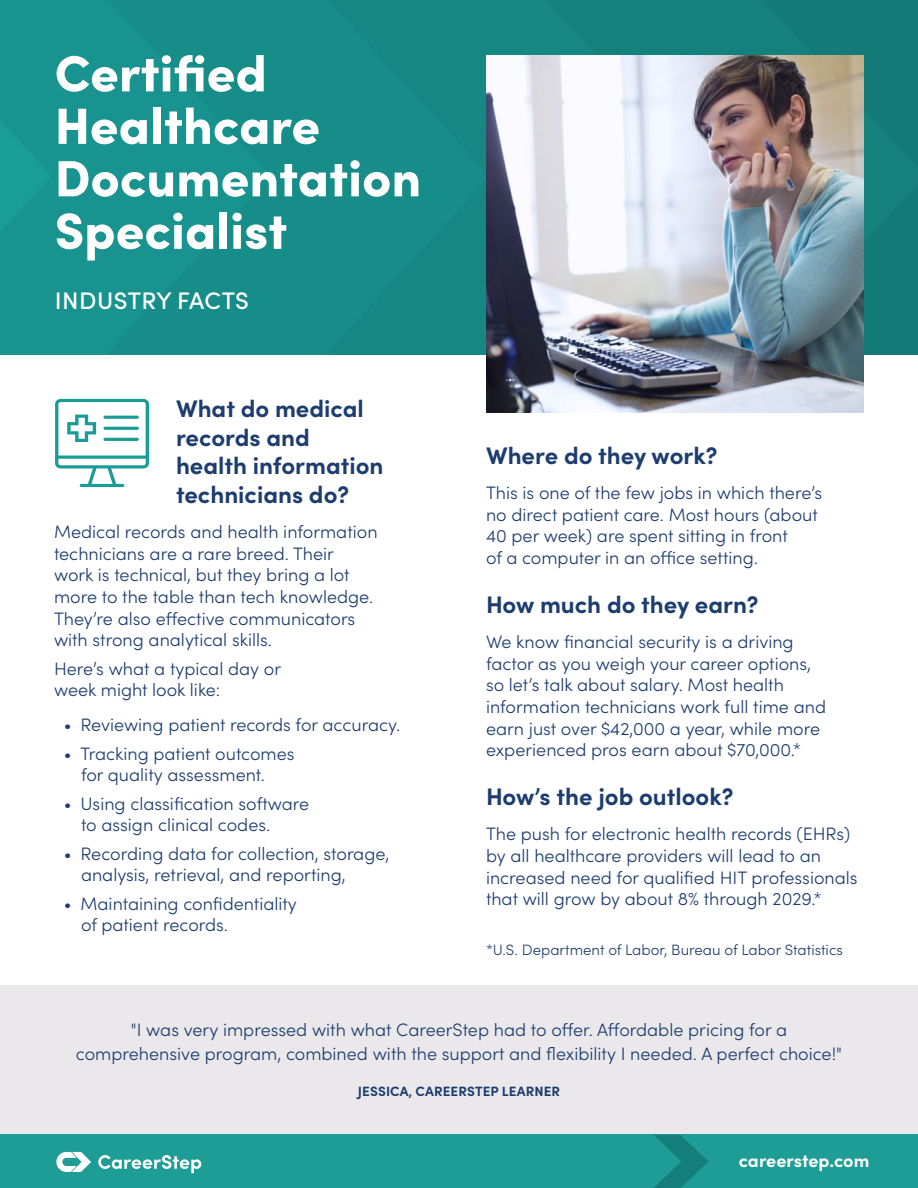
<style>
.page{position:relative;width:918px;height:1188px;background:#fff}
.page>*{position:absolute;margin:0;border:0;box-sizing:border-box;transform-origin:0 0}
.t1{font:900 51px/52.5px "Sofia Pro";color:#fff}
.t2{font:700 24px/28.8px "Sofia Pro";color:#1d3c6f}
.t3{font:500 24px "Sofia Pro";letter-spacing:.02em;color:#fff}
.t4{font:300 18px/21.6px "Sofia Pro";color:#1d3c6f}
.t5{font:300 18px/24px "Sofia Pro";color:#1c3c6e;text-align:center}
.t6{font:700 18px "Sofia Pro";letter-spacing:-.005em;color:#fff}
.t7{font:300 15px "Sofia Pro";color:#1d3c6f}
.t8{font:700 13.5px "Sofia Pro";letter-spacing:.01em;color:#1c3c6e}
</style>
<div class="page">
<hr style="left:80px;top:484px;width:44px;height:3px;background:#1a9c96;border-radius:2px">
<svg style="left:55px;top:399px;width:94px;height:87px"></svg>
<hr style="left:103px;top:416px;width:36px;height:3px;background:#1a9c96;border-radius:2px">
<hr style="left:103px;top:427px;width:36px;height:3px;background:#1a9c96;border-radius:2px">
<hr style="left:103px;top:438px;width:36px;height:3px;background:#1a9c96;border-radius:2px">
<div style="left:0;top:0;width:918px;height:354px;background:linear-gradient(to right,#189692,#147a76)"></div>
<div style="left:0;top:986px;width:918px;height:148px;background:#eae8eb"></div>
<img style="left:486px;top:55px;width:378px;height:358px">
<div style="left:0;top:1135px;width:918px;height:53px;background:#1e9c96"></div>
<svg style="left:654px;top:1135px;width:55px;height:53px"></svg>
<svg style="left:56px;top:1152px;width:35px;height:20px"></svg>
<svg style="left:98px;top:1155px;width:103px;height:18px"></svg>
<h1 class="t1" style="left:55px;top:43px;width:368px">Certified<br>Healthcare<br>Documentation<br>Specialist</h1>
<h2 class="t3" style="left:55px;top:283px;width:196px">INDUSTRY FACTS</h2>
<h2 class="t2" style="left:176px;top:392px;width:209px">What do medical records and health information technicians do?</h2>
<p class="t4" style="left:54px;top:520px;width:325px">Medical records and health information technicians are a rare breed. Their work is technical, but they bring a lot more to the table than tech knowledge.<br>They’re also effective communicators with strong analytical skills.</p>
<p class="t4" style="left:54px;top:657px;width:229px">Here’s what a typical day or week might look like:</p>
<p class="t4" style="left:64px;top:713px;width:338px">• Reviewing patient records for accuracy.</p>
<p class="t4" style="left:81px;top:742px;width:215px;text-indent:-17px">• Tracking patient outcomes for quality assessment.</p>
<p class="t4" style="left:81px;top:792px;width:230px;text-indent:-17px">• Using classification software to assign clinical codes.</p>
<p class="t4" style="left:81px;top:841px;width:310px;text-indent:-17px">• Recording data for collection, storage, analysis, retrieval, and reporting,</p>
<p class="t4" style="left:81px;top:891px;width:217px;text-indent:-17px">• Maintaining confidentiality of patient records.</p>
<h2 class="t2" style="left:486px;top:439px;width:233px">Where do they work?</h2>
<p class="t4" style="left:486px;top:481px;width:338px">This is one of the few jobs in which there’s no direct patient care. Most hours (about 40 per week) are spent sitting in front<br>of a computer in an office setting.</p>
<h2 class="t2" style="left:486px;top:588px;width:274px">How much do they earn?</h2>
<p class="t4" style="left:486px;top:630px;width:342px">We know financial security is a driving factor as you weigh your career options, so let’s talk about salary. Most health information technicians work full time and earn just over $42,000 a year, while more experienced pros earn about $70,000.*</p>
<h2 class="t2" style="left:486px;top:781px;width:249px">How’s the job outlook?</h2>
<p class="t4" style="left:486px;top:822px;width:373px">The push for electronic health records (EHRs) by all healthcare providers will lead to an increased need for qualified HIT professionals that will grow by about 8% through 2029.*</p>
<p class="t7" style="left:486px;top:939px;width:358px">*U.S. Department of Labor, Bureau of Labor Statistics</p>
<p class="t5" style="left:76px;top:1017px;width:768px">"I was very impressed with what CareerStep had to offer. Affordable pricing for a comprehensive program, combined with the support and flexibility I needed. A perfect choice!"</p>
<p class="t8" style="left:358px;top:1081px;width:204px">JESSICA, CAREERSTEP LEARNER</p>
<p class="t6" style="left:739px;top:1147px;width:132px">careerstep.com</p>
</div>
